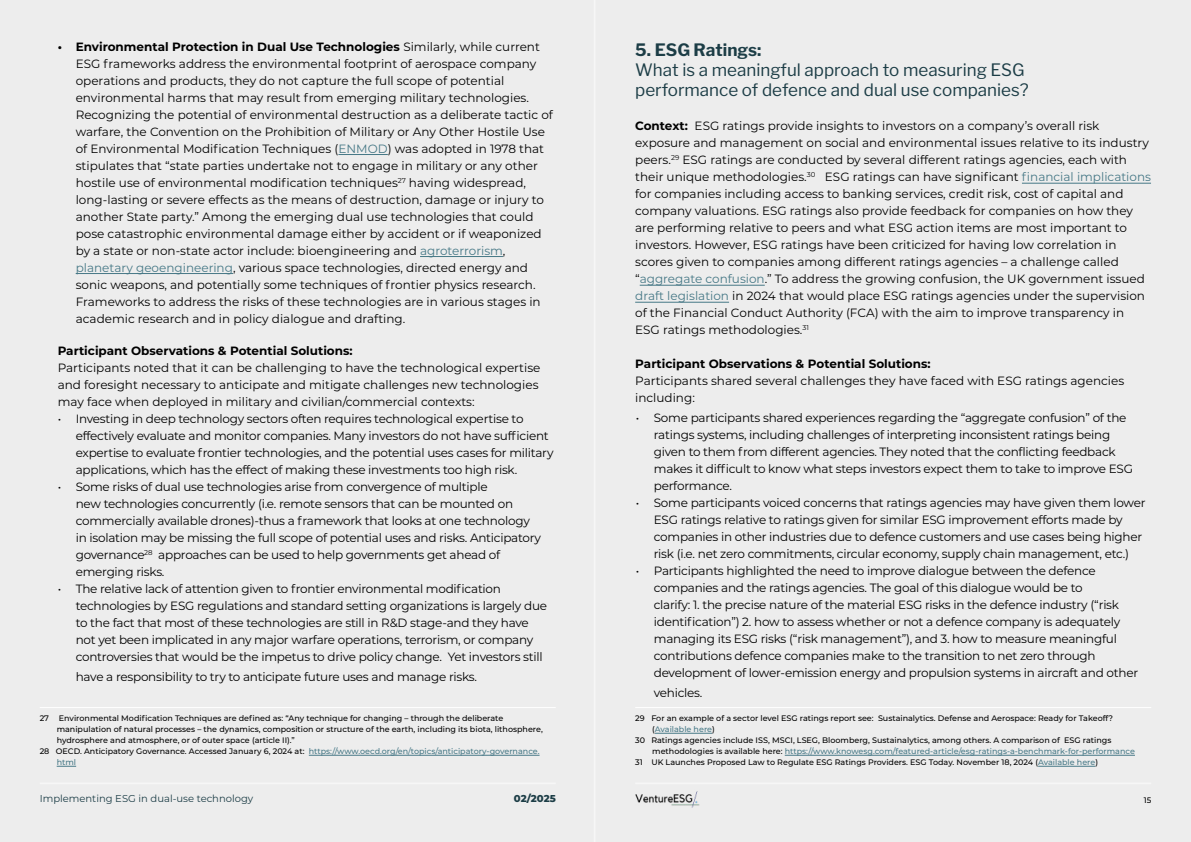
<style>
.page{position:relative;width:1191px;height:842px;background:#fff}
.page>*{position:absolute;margin:0;border:0;box-sizing:border-box;transform-origin:0 0}
.t1{font:17px/20px "Libre Franklin";color:#1c3d46}
.t2{font:700 17px "Libre Franklin";color:#1c3d46}
.t3{font:12px/17px "Montserrat";letter-spacing:-.015em;color:#000}
.t4{font:700 12px "Montserrat";color:#000}
.t5{font:10px "Montserrat";color:#1c3d46}
.t6{font:800 10px "Montserrat";letter-spacing:-.005em;color:#1c3d46}
.t7{font:500 8px "Montserrat";color:#000}
.t8{font:500 8px "Montserrat";color:#467886}
.s1{font-weight:700}
.s2{color:#467886}
.s3{color:#000}
</style>
<div class="page">
<div style="left:595px;top:0;width:596px;height:842px;background:#ededed"></div>
<hr style="left:635px;top:782px;width:516px;height:2px;background:#fff">
<div style="left:0;top:0;width:595px;height:842px;background:#ededed"></div>
<hr style="left:40px;top:782px;width:516px;height:2px;background:#fff">
<hr style="left:593px;top:0;width:2px;height:842px;background:#fff">
<hr style="left:338px;top:154px;width:50px;height:1px;background:#467886">
<hr style="left:420px;top:256px;width:83px;height:1px;background:#467886">
<hr style="left:76px;top:273px;width:157px;height:1px;background:#467886">
<hr style="left:40px;top:707px;width:516px;height:1px;background:#fff">
<hr style="left:309px;top:755px;width:230px;height:1px;background:#467886">
<svg style="left:57px;top:766px;width:19px;height:1px"></svg>
<hr style="left:635px;top:302px;width:94px;height:1px;background:#467886">
<hr style="left:639px;top:285px;width:125px;height:1px;background:#467886">
<hr style="left:1022px;top:183px;width:129px;height:1px;background:#467886">
<hr style="left:635px;top:707px;width:516px;height:1px;background:#fff">
<hr style="left:655px;top:733px;width:57px;height:1px;background:#467886">
<hr style="left:784px;top:755px;width:351px;height:1px;background:#467886">
<hr style="left:1038px;top:766px;width:57px;height:1px;background:#467886">
<img style="left:635px;top:791px;width:65px;height:17px">
<p class="t3" style="left:76px;top:38px;width:479px;text-indent:-18px"><span class="s1">• Environmental Protection in Dual Use Technologies</span> Similarly, while current ESG frameworks address the environmental footprint of aerospace company operations and products, they do not capture the full scope of potential environmental harms that may result from emerging military technologies.<br>Recognizing the potential of environmental destruction as a deliberate tactic of warfare, the Convention on the Prohibition of Military or Any Other Hostile Use of Environmental Modification Techniques (<span class="s2">ENMOD</span>) was adopted in 1978 that stipulates that “state parties undertake not to engage in military or any other hostile use of environmental modification techniques<sup>27</sup> having widespread, long-lasting or severe effects as the means of destruction, damage or injury to another State party.” Among the emerging dual use technologies that could pose catastrophic environmental damage either by accident or if weaponized by a state or non-state actor include: bioengineering and <span class="s2">agroterrorism</span>, <span class="s2">planetary geoengineering</span>, various space technologies, directed energy and sonic weapons, and potentially some techniques of frontier physics research.<br>Frameworks to address the risks of these technologies are in various stages in academic research and in policy dialogue and drafting.</p>
<p class="t4" style="left:58px;top:342px;width:296px">Participant Observations &amp; Potential Solutions:</p>
<p class="t3" style="left:58px;top:359px;width:484px">Participants noted that it can be challenging to have the technological expertise and foresight necessary to anticipate and mitigate challenges new technologies may face when deployed in military and civilian/commercial contexts:</p>
<p class="t3" style="left:76px;top:410px;width:479px;text-indent:-18px">• Investing in deep technology sectors often requires technological expertise to effectively evaluate and monitor companies. Many investors do not have sufficient expertise to evaluate frontier technologies, and the potential uses cases for military applications, which has the effect of making these investments too high risk.</p>
<p class="t3" style="left:76px;top:478px;width:467px;text-indent:-18px">• Some risks of dual use technologies arise from convergence of multiple<br>new technologies concurrently (i.e. remote sensors that can be mounted on commercially available drones)-thus a framework that looks at one technology in isolation may be missing the full scope of potential uses and risks. Anticipatory governance<sup>28</sup> approaches can be used to help governments get ahead of emerging risks.</p>
<p class="t3" style="left:76px;top:580px;width:473px;text-indent:-18px">• The relative lack of attention given to frontier environmental modification technologies by ESG regulations and standard setting organizations is largely due to the fact that most of these technologies are still in R&amp;D stage-and they have not yet been implicated in any major warfare operations, terrorism, or company controversies that would be the impetus to drive policy change. Yet investors still</p>
<p class="t3" style="left:76px;top:668px;width:403px">have a responsibility to try to anticipate future uses and manage risks.</p>
<p class="t7" style="left:40px;top:713px;width:465px">27 Environmental Modification Techniques are defined as: “Any technique for changing – through the deliberate</p>
<p class="t7" style="left:57px;top:724px;width:488px">manipulation of natural processes – the dynamics, composition or structure of the earth, including its biota, lithosphere,</p>
<p class="t7" style="left:57px;top:735px;width:240px">hydrosphere and atmosphere, or of outer space (article II).”</p>
<p class="t8" style="left:40px;top:746px;width:501px"><span class="s3">28 OECD. Anticipatory Governance. Accessed January 6, 2024 at:</span> https://www.oecd.org/en/topics/anticipatory-governance.</p>
<p class="t8" style="left:57px;top:757px;width:21px">html</p>
<h1 class="t2" style="left:635px;top:40px;width:128px">5. ESG Ratings:</h1>
<h1 class="t1" style="left:635px;top:60px;width:395px">What is a meaningful approach to measuring ESG performance of defence and dual use companies?</h1>
<p class="t3" style="left:635px;top:117px;width:517px"><span class="s1">Context:</span> ESG ratings provide insights to investors on a company’s overall risk exposure and management on social and environmental issues relative to its industry peers.<sup>29</sup> ESG ratings are conducted by several different ratings agencies, each with their unique methodologies.<sup>30</sup> ESG ratings can have significant <span class="s2">financial implications </span>for companies including access to banking services, credit risk, cost of capital and company valuations. ESG ratings also provide feedback for companies on how they are performing relative to peers and what ESG action items are most important to investors. However, ESG ratings have been criticized for having low correlation in scores given to companies among different ratings agencies – a challenge called “<span class="s2">aggregate confusion</span>.” To address the growing confusion, the UK government issued <span class="s2">draft legislation</span> in 2024 that would place ESG ratings agencies under the supervision of the Financial Conduct Authority (FCA) with the aim to improve transparency in ESG ratings methodologies.<sup>31</sup></p>
<p class="t4" style="left:635px;top:355px;width:297px">Participant Observations &amp; Potential Solutions:</p>
<p class="t3" style="left:635px;top:372px;width:490px">Participants shared several challenges they have faced with ESG ratings agencies including:</p>
<p class="t3" style="left:654px;top:408px;width:481px;text-indent:-18px">• Some participants shared experiences regarding the “aggregate confusion” of the ratings systems, including challenges of interpreting inconsistent ratings being given to them from different agencies. They noted that the conflicting feedback makes it difficult to know what steps investors expect them to take to improve ESG performance.</p>
<p class="t3" style="left:654px;top:493px;width:493px;text-indent:-18px">• Some participants voiced concerns that ratings agencies may have given them lower ESG ratings relative to ratings given for similar ESG improvement efforts made by companies in other industries due to defence customers and use cases being higher risk (i.e. net zero commitments, circular economy, supply chain management, etc.)</p>
<p class="t3" style="left:654px;top:561px;width:486px;text-indent:-18px">• Participants highlighted the need to improve dialogue between the defence companies and the ratings agencies. The goal of this dialogue would be to<br>clarify: 1. the precise nature of the material ESG risks in the defence industry (“risk identification”) 2. how to assess whether or not a defence company is adequately managing its ESG risks (“risk management”), and 3. how to measure meaningful contributions defence companies make to the transition to net zero through development of lower-emission energy and propulsion systems in aircraft and other</p>
<p class="t3" style="left:654px;top:683px;width:50px">vehicles.</p>
<p class="t7" style="left:635px;top:713px;width:479px">29 For an example of a sector level ESG ratings report see: Sustainalytics. Defense and Aerospace: Ready for Takeoff?</p>
<p class="t8" style="left:652px;top:724px;width:64px"><span class="s3">(</span>Available here<span class="s3">)</span></p>
<p class="t7" style="left:635px;top:735px;width:478px">30 Ratings agencies include ISS, MSCI, LSEG, Bloomberg, Sustainalytics, among others. A comparison of ESG ratings</p>
<p class="t8" style="left:652px;top:746px;width:484px"><span class="s3">methodologies is available here:</span> https://www.knowesg.com/featured-article/esg-ratings-a-benchmark-for-performance</p>
<p class="t7" style="left:635px;top:757px;width:464px">31 UK Launches Proposed Law to Regulate ESG Ratings Providers. ESG Today. November 18, 2024 (<span class="s2">Available here</span>)</p>
<p class="t5" style="left:40px;top:792px;width:215px">Implementing ESG in dual-use technology</p>
<p class="t6" style="left:514px;top:791px;width:43px">02/2025</p>
<p class="t7" style="left:1143px;top:794px;width:9px">15</p>
</div>
